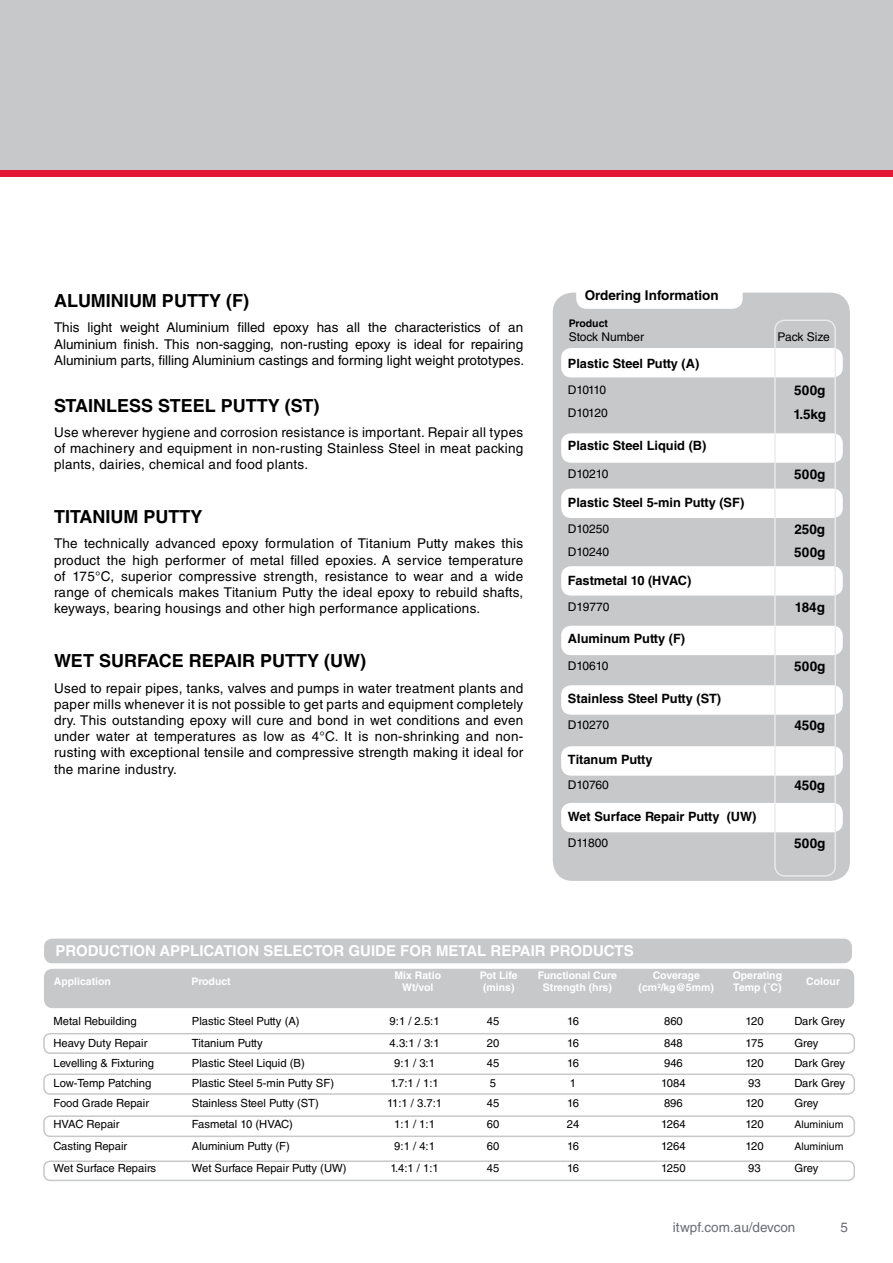
<style>
.page{position:relative;width:893px;height:1263px;background:#fff}
.page>*{position:absolute;margin:0;border:0;box-sizing:border-box;transform-origin:0 0}
.t1{font:700 18px "Helvetica LT Std";color:#000}
.t2{font:700 15px "Helvetica LT Std";color:#fff}
.t3{font:13.5px/16.2px "Helvetica LT Std";letter-spacing:.02em;color:#000;text-align:justify}
.t4{font:700 13.5px "Helvetica LT Std";color:#000}
.t5{font:13.5px "Helvetica LT Std";color:#6a6c74}
.t6{font:700 12.75px "Helvetica LT Std";color:#000}
.t7{font:12px "Helvetica LT Std";color:#000}
.t8{font:11.25px "Helvetica LT Std";color:#000}
.t9{font:700 10.5px/12.6px "Helvetica LT Std";color:#fff;text-align:center}
.t10{font:10.5px "Helvetica LT Std";color:#000}
.t11{font:700 10.5px "Helvetica LT Std";color:#000}
</style>
<div class="page">
<div style="left:0;top:0;width:893px;height:170px;background:#c7c8ca"></div>
<div style="left:0;top:170px;width:893px;height:6px;background:#e31837"></div>
<div style="left:553px;top:293px;width:297px;height:588px;background:#c7c8ca;border-radius:20px"></div>
<div style="left:576px;top:276px;width:167px;height:33px;background:#fff;border-radius:10px"></div>
<div style="left:561px;top:348px;width:282px;height:29px;background:#fff;border-radius:10px"></div>
<div style="left:561px;top:433px;width:282px;height:30px;background:#fff;border-radius:10px"></div>
<div style="left:561px;top:489px;width:282px;height:29px;background:#fff;border-radius:10px"></div>
<div style="left:561px;top:566px;width:282px;height:30px;background:#fff;border-radius:10px"></div>
<div style="left:561px;top:626px;width:282px;height:29px;background:#fff;border-radius:10px"></div>
<div style="left:561px;top:685px;width:282px;height:30px;background:#fff;border-radius:10px"></div>
<div style="left:561px;top:746px;width:282px;height:30px;background:#fff;border-radius:10px"></div>
<div style="left:561px;top:803px;width:282px;height:29px;background:#fff;border-radius:10px"></div>
<div style="left:774px;top:320px;width:62px;height:557px;border:1px solid #ebebec;border-radius:10px"></div>
<div style="left:44px;top:938px;width:808px;height:25px;background:#c7c8ca;border-radius:9px"></div>
<div style="left:44px;top:969px;width:810px;height:39px;background:#c7c8ca;border-radius:9px"></div>
<div style="left:43px;top:1033px;width:812px;height:21px;border:2px solid #c7c8ca;border-radius:6px"></div>
<div style="left:43px;top:1073px;width:812px;height:22px;border:2px solid #c7c8ca;border-radius:6px"></div>
<div style="left:43px;top:1115px;width:812px;height:22px;border:2px solid #c7c8ca;border-radius:6px"></div>
<div style="left:43px;top:1160px;width:812px;height:21px;border:2px solid #c7c8ca;border-radius:6px"></div>
<h1 class="t1" style="left:54px;top:290px;width:196px">ALUMINIUM PUTTY (F)</h1>
<p class="t3" style="left:54px;top:320px;width:472px">This light weight Aluminium filled epoxy has all the characteristics of an Aluminium finish. This non-sagging, non-rusting epoxy is ideal for repairing Aluminium parts, filling Aluminium castings and forming light weight prototypes.</p>
<h1 class="t1" style="left:54px;top:394px;width:267px">STAINLESS STEEL PUTTY (ST)</h1>
<p class="t3" style="left:54px;top:424px;width:471px">Use wherever hygiene and corrosion resistance is important. Repair all types of machinery and equipment in non-rusting Stainless Steel in meat packing plants, dairies, chemical and food plants.</p>
<h1 class="t1" style="left:54px;top:506px;width:150px">TITANIUM PUTTY</h1>
<p class="t3" style="left:54px;top:536px;width:471px">The technically advanced epoxy formulation of Titanium Putty makes this product the high performer of metal filled epoxies. A service temperature of 175°C, superior compressive strength, resistance to wear and a wide range of chemicals makes Titanium Putty the ideal epoxy to rebuild shafts, keyways, bearing housings and other high performance applications.</p>
<h1 class="t1" style="left:54px;top:650px;width:314px">WET SURFACE REPAIR PUTTY (UW)</h1>
<p class="t3" style="left:54px;top:680px;width:471px">Used to repair pipes, tanks, valves and pumps in water treatment plants and paper mills whenever it is not possible to get parts and equipment completely dry. This outstanding epoxy will cure and bond in wet conditions and even under water at temperatures as low as 4°C. It is non-shrinking and non&shy;rusting with exceptional tensile and compressive strength making it ideal for the marine industry.</p>
<p class="t4" style="left:585px;top:287px;width:136px">Ordering Information</p>
<p class="t11" style="left:569px;top:317px;width:41px">Product</p>
<p class="t7" style="left:569px;top:330px;width:77px">Stock Number</p>
<p class="t7" style="left:777px;top:330px;width:54px">Pack Size</p>
<p class="t6" style="left:568px;top:355px;width:133px">Plastic Steel Putty (A)</p>
<p class="t7" style="left:568px;top:382px;width:40px">D10110</p>
<p class="t4" style="left:794px;top:382px;width:33px">500g</p>
<p class="t7" style="left:568px;top:406px;width:41px">D10120</p>
<p class="t4" style="left:793px;top:405px;width:34px">1.5kg</p>
<p class="t6" style="left:568px;top:438px;width:140px">Plastic Steel Liquid (B)</p>
<p class="t7" style="left:568px;top:467px;width:42px">D10210</p>
<p class="t4" style="left:794px;top:466px;width:33px">500g</p>
<p class="t6" style="left:568px;top:495px;width:178px">Plastic Steel 5-min Putty (SF)</p>
<p class="t7" style="left:568px;top:522px;width:43px">D10250</p>
<p class="t4" style="left:794px;top:521px;width:32px">250g</p>
<p class="t7" style="left:568px;top:545px;width:43px">D10240</p>
<p class="t4" style="left:794px;top:544px;width:33px">500g</p>
<p class="t6" style="left:568px;top:573px;width:125px">Fastmetal 10 (HVAC)</p>
<p class="t7" style="left:568px;top:600px;width:43px">D19770</p>
<p class="t4" style="left:795px;top:599px;width:32px">184g</p>
<p class="t6" style="left:568px;top:630px;width:119px">Aluminum Putty (F)</p>
<p class="t7" style="left:568px;top:659px;width:42px">D10610</p>
<p class="t4" style="left:794px;top:658px;width:33px">500g</p>
<p class="t6" style="left:568px;top:691px;width:155px">Stainless Steel Putty (ST)</p>
<p class="t7" style="left:568px;top:718px;width:43px">D10270</p>
<p class="t4" style="left:794px;top:717px;width:32px">450g</p>
<p class="t6" style="left:568px;top:751px;width:86px">Titanum Putty</p>
<p class="t7" style="left:568px;top:778px;width:42px">D10760</p>
<p class="t4" style="left:794px;top:777px;width:32px">450g</p>
<p class="t6" style="left:568px;top:809px;width:190px">Wet Surface Repair Putty (UW)</p>
<p class="t7" style="left:568px;top:836px;width:42px">D11800</p>
<p class="t4" style="left:794px;top:835px;width:33px">500g</p>
<p class="t2" style="left:56px;top:942px;width:580px">PRODUCTION APPLICATION SELECTOR GUIDE FOR METAL REPAIR PRODUCTS</p>
<p class="t9" style="left:54px;top:975px;width:59px">Application</p>
<p class="t9" style="left:192px;top:975px;width:41px">Product</p>
<p class="t9" style="left:394px;top:968px;width:48px">Mix Ratio<br>Wt/vol</p>
<p class="t9" style="left:480px;top:968px;width:39px">Pot Life (mins)</p>
<p class="t9" style="left:538px;top:968px;width:81px">Functional Cure<br>Strength (hrs)</p>
<p class="t9" style="left:639px;top:968px;width:77px">Coverage (cm<sup>2</sup>/kg@5mm)</p>
<p class="t9" style="left:733px;top:968px;width:51px;text-align:left">Operating<br>Temp (˚C)</p>
<p class="t9" style="left:806px;top:975px;width:35px">Colour</p>
<p class="t8" style="left:53px;top:1015px;width:85px">Metal Rebuilding</p>
<p class="t8" style="left:192px;top:1015px;width:109px">Plastic Steel Putty (A)</p>
<p class="t8" style="left:390px;top:1015px;width:52px">9:1 / 2.5:1</p>
<p class="t8" style="left:487px;top:1015px;width:14px">45</p>
<p class="t8" style="left:567px;top:1015px;width:14px">16</p>
<p class="t8" style="left:664px;top:1015px;width:20px">860</p>
<p class="t8" style="left:745px;top:1015px;width:20px">120</p>
<p class="t8" style="left:794px;top:1015px;width:52px">Dark Grey</p>
<p class="t8" style="left:53px;top:1036px;width:96px">Heavy Duty Repair</p>
<p class="t8" style="left:192px;top:1036px;width:72px">Titanium Putty</p>
<p class="t8" style="left:390px;top:1036px;width:52px">4.3:1 / 3:1</p>
<p class="t8" style="left:487px;top:1036px;width:14px">20</p>
<p class="t8" style="left:567px;top:1036px;width:14px">16</p>
<p class="t8" style="left:664px;top:1036px;width:20px">848</p>
<p class="t8" style="left:745px;top:1036px;width:20px">175</p>
<p class="t8" style="left:794px;top:1036px;width:25px">Grey</p>
<p class="t8" style="left:53px;top:1056px;width:102px">Levelling &amp; Fixturing</p>
<p class="t8" style="left:192px;top:1056px;width:114px">Plastic Steel Liquid (B)</p>
<p class="t8" style="left:394px;top:1056px;width:42px">9:1 / 3:1</p>
<p class="t8" style="left:487px;top:1056px;width:14px">45</p>
<p class="t8" style="left:567px;top:1056px;width:14px">16</p>
<p class="t8" style="left:664px;top:1056px;width:20px">946</p>
<p class="t8" style="left:745px;top:1056px;width:20px">120</p>
<p class="t8" style="left:794px;top:1056px;width:52px">Dark Grey</p>
<p class="t8" style="left:53px;top:1076px;width:99px">Low-Temp Patching</p>
<p class="t8" style="left:192px;top:1076px;width:144px">Plastic Steel 5-min Putty SF)</p>
<p class="t8" style="left:390px;top:1076px;width:50px">1.7:1 / 1:1</p>
<p class="t8" style="left:490px;top:1076px;width:8px">5</p>
<p class="t8" style="left:570px;top:1076px;width:8px">1</p>
<p class="t8" style="left:661px;top:1076px;width:26px">1084</p>
<p class="t8" style="left:748px;top:1076px;width:14px">93</p>
<p class="t8" style="left:794px;top:1076px;width:52px">Dark Grey</p>
<p class="t8" style="left:53px;top:1096px;width:97px">Food Grade Repair</p>
<p class="t8" style="left:192px;top:1096px;width:128px">Stainless Steel Putty (ST)</p>
<p class="t8" style="left:387px;top:1096px;width:57px">11:1 / 3.7:1</p>
<p class="t8" style="left:487px;top:1096px;width:14px">45</p>
<p class="t8" style="left:567px;top:1096px;width:14px">16</p>
<p class="t8" style="left:664px;top:1096px;width:20px">896</p>
<p class="t8" style="left:745px;top:1096px;width:20px">120</p>
<p class="t8" style="left:794px;top:1096px;width:25px">Grey</p>
<p class="t8" style="left:53px;top:1118px;width:68px">HVAC Repair</p>
<p class="t8" style="left:192px;top:1118px;width:103px">Fasmetal 10 (HVAC)</p>
<p class="t8" style="left:394px;top:1118px;width:42px">1:1 / 1:1</p>
<p class="t8" style="left:487px;top:1118px;width:14px">60</p>
<p class="t8" style="left:567px;top:1118px;width:14px">24</p>
<p class="t8" style="left:661px;top:1118px;width:26px">1264</p>
<p class="t8" style="left:745px;top:1118px;width:20px">120</p>
<p class="t10" style="left:794px;top:1118px;width:51px">Aluminium</p>
<p class="t8" style="left:53px;top:1140px;width:75px">Casting Repair</p>
<p class="t8" style="left:192px;top:1140px;width:100px">Aluminium Putty (F)</p>
<p class="t8" style="left:394px;top:1140px;width:42px">9:1 / 4:1</p>
<p class="t8" style="left:487px;top:1140px;width:14px">60</p>
<p class="t8" style="left:567px;top:1140px;width:14px">16</p>
<p class="t8" style="left:661px;top:1140px;width:26px">1264</p>
<p class="t8" style="left:745px;top:1140px;width:20px">120</p>
<p class="t10" style="left:794px;top:1140px;width:51px">Aluminium</p>
<p class="t8" style="left:53px;top:1161px;width:104px">Wet Surface Repairs</p>
<p class="t8" style="left:192px;top:1161px;width:156px">Wet Surface Repair Putty (UW)</p>
<p class="t8" style="left:390px;top:1161px;width:50px">1.4:1 / 1:1</p>
<p class="t8" style="left:487px;top:1161px;width:14px">45</p>
<p class="t8" style="left:567px;top:1161px;width:14px">16</p>
<p class="t8" style="left:661px;top:1161px;width:26px">1250</p>
<p class="t8" style="left:748px;top:1161px;width:14px">93</p>
<p class="t8" style="left:794px;top:1161px;width:25px">Grey</p>
<p class="t5" style="left:673px;top:1219px;width:124px">itwpf.com.au/devcon</p>
<p class="t5" style="left:840px;top:1219px;width:9px">5</p>
</div>
